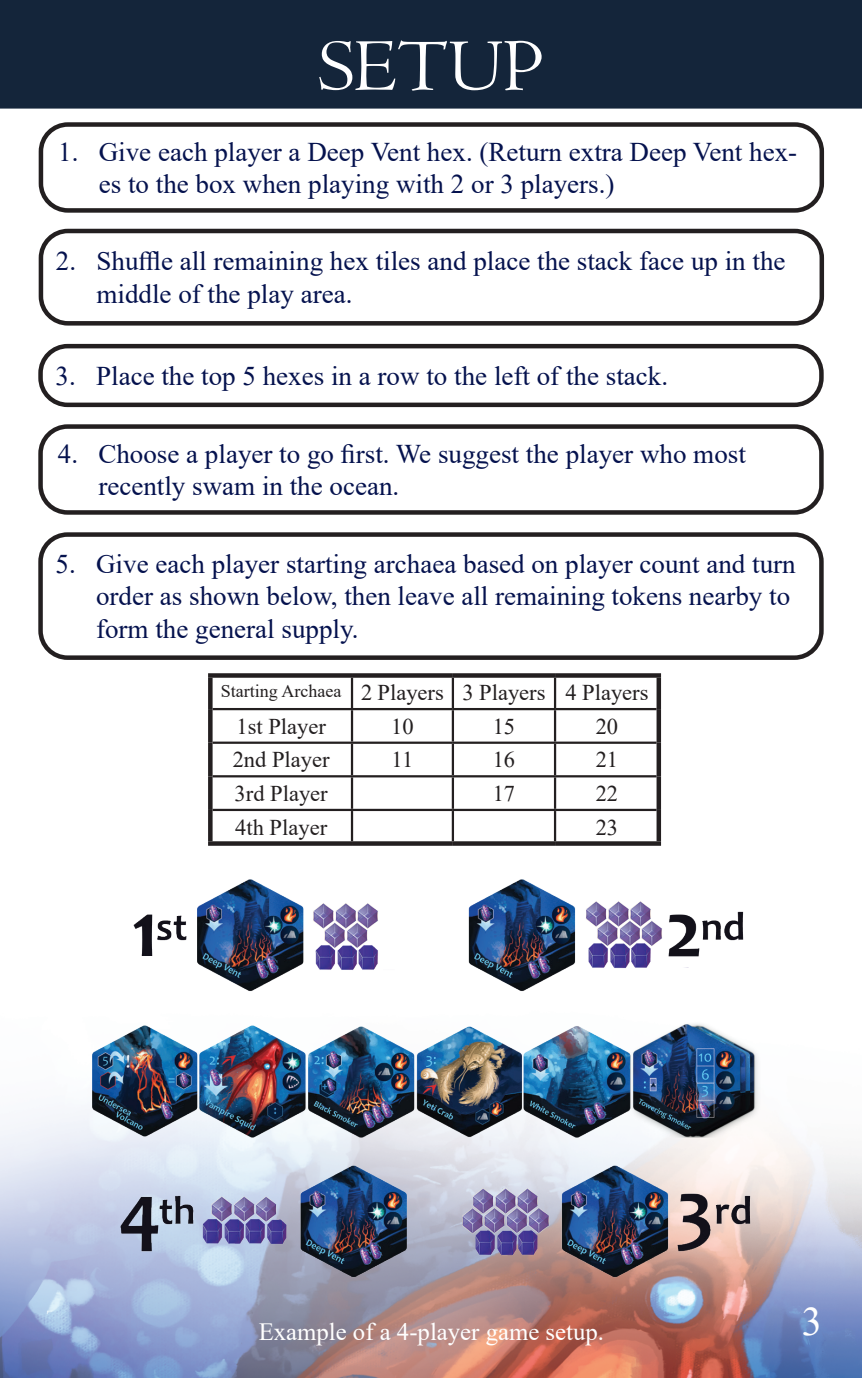
<style>
.page{position:relative;width:862px;height:1378px;background:#fff}
.page>*{position:absolute;margin:0;border:0;box-sizing:border-box;transform-origin:0 0}
.t1{font:76.5px "Centaur";color:#fff}
.t2{font:45px "Berlin Sans FB";color:#fff}
.t3{font:27px/32.4px "Times New Roman";color:#05124e}
.t4{font:24.75px "Times New Roman";color:#fff}
.t5{font:22.5px "Times New Roman";color:#231f20}
.t6{font:18px "Times New Roman";color:#231f20}
</style>
<div class="page">
<img style="left:0;top:0;width:861px;height:1378px">
<div style="left:41px;top:124px;width:780px;height:86px;background:#fff;border-radius:27px"></div>
<div style="left:39px;top:122px;width:784px;height:91px;border:4px solid #231f20;border-radius:27px"></div>
<div style="left:41px;top:346px;width:780px;height:59px;background:#fff;border-radius:27px"></div>
<div style="left:38px;top:344px;width:785px;height:63px;border:4px solid #231f20;border-radius:27px"></div>
<div style="left:41px;top:231px;width:780px;height:92px;background:#fff;border-radius:27px"></div>
<div style="left:39px;top:229px;width:784px;height:96px;border:4px solid #231f20;border-radius:27px"></div>
<div style="left:41px;top:426px;width:780px;height:86px;background:#fff;border-radius:27px"></div>
<div style="left:38px;top:424px;width:785px;height:91px;border:4px solid #231f20;border-radius:27px"></div>
<div style="left:41px;top:534px;width:780px;height:123px;background:#fff;border-radius:27px"></div>
<div style="left:38px;top:532px;width:785px;height:128px;border:4px solid #231f20;border-radius:27px"></div>
<div style="left:208px;top:673px;width:144px;height:5px;background:#231f20"></div>
<svg style="left:208px;top:678px;width:4px;height:31px"></svg>
<div style="left:352px;top:673px;width:100px;height:5px;background:#231f20"></div>
<div style="left:452px;top:673px;width:102px;height:5px;background:#231f20"></div>
<div style="left:554px;top:673px;width:106px;height:5px;background:#231f20"></div>
<svg style="left:656px;top:678px;width:4px;height:31px"></svg>
<svg style="left:208px;top:709px;width:4px;height:34px"></svg>
<svg style="left:656px;top:709px;width:4px;height:34px"></svg>
<svg style="left:208px;top:743px;width:4px;height:33px"></svg>
<svg style="left:656px;top:743px;width:4px;height:33px"></svg>
<svg style="left:208px;top:776px;width:4px;height:34px"></svg>
<svg style="left:656px;top:776px;width:4px;height:34px"></svg>
<svg style="left:208px;top:810px;width:4px;height:27px"></svg>
<svg style="left:656px;top:810px;width:4px;height:27px"></svg>
<hr style="left:350px;top:678px;width:3px;height:30px;background:#231f20">
<hr style="left:451px;top:678px;width:3px;height:30px;background:#231f20">
<hr style="left:553px;top:678px;width:3px;height:30px;background:#231f20">
<hr style="left:212px;top:708px;width:140px;height:2px;background:#231f20">
<hr style="left:352px;top:708px;width:100px;height:2px;background:#231f20">
<hr style="left:350px;top:710px;width:3px;height:31px;background:#231f20">
<hr style="left:452px;top:708px;width:102px;height:2px;background:#231f20">
<hr style="left:451px;top:710px;width:3px;height:31px;background:#231f20">
<hr style="left:554px;top:708px;width:102px;height:2px;background:#231f20">
<hr style="left:553px;top:710px;width:3px;height:31px;background:#231f20">
<hr style="left:212px;top:741px;width:140px;height:3px;background:#231f20">
<hr style="left:352px;top:741px;width:100px;height:3px;background:#231f20">
<hr style="left:350px;top:744px;width:3px;height:31px;background:#231f20">
<hr style="left:452px;top:741px;width:102px;height:3px;background:#231f20">
<hr style="left:451px;top:744px;width:3px;height:31px;background:#231f20">
<hr style="left:554px;top:741px;width:102px;height:3px;background:#231f20">
<hr style="left:553px;top:744px;width:3px;height:31px;background:#231f20">
<hr style="left:212px;top:775px;width:140px;height:2px;background:#231f20">
<hr style="left:352px;top:775px;width:100px;height:2px;background:#231f20">
<hr style="left:350px;top:777px;width:3px;height:32px;background:#231f20">
<hr style="left:452px;top:775px;width:102px;height:2px;background:#231f20">
<hr style="left:451px;top:777px;width:3px;height:32px;background:#231f20">
<hr style="left:554px;top:775px;width:102px;height:2px;background:#231f20">
<hr style="left:553px;top:777px;width:3px;height:32px;background:#231f20">
<hr style="left:212px;top:809px;width:140px;height:2px;background:#231f20">
<hr style="left:352px;top:809px;width:100px;height:2px;background:#231f20">
<hr style="left:350px;top:811px;width:3px;height:30px;background:#231f20">
<hr style="left:452px;top:809px;width:102px;height:2px;background:#231f20">
<hr style="left:451px;top:811px;width:3px;height:30px;background:#231f20">
<hr style="left:554px;top:809px;width:102px;height:2px;background:#231f20">
<hr style="left:553px;top:811px;width:3px;height:30px;background:#231f20">
<img style="left:85px;top:837px;width:697px;height:488px">
<p class="t1" style="left:318px;top:20px;width:227px">SETUP</p>
<p class="t3" style="left:99px;top:134px;width:699px;text-indent:-40px">1. Give each player a Deep Vent hex. (Return extra Deep Vent hex&shy;es to the box when playing with 2 or 3 players.)</p>
<p class="t3" style="left:96px;top:244px;width:690px;text-indent:-40px">2. Shuffle all remaining hex tiles and place the stack face up in the middle of the play area.</p>
<p class="t3" style="left:56px;top:359px;width:613px">3. Place the top 5 hexes in a row to the left of the stack.</p>
<p class="t3" style="left:98px;top:436px;width:648px;text-indent:-40px">4. Choose a player to go first. We suggest the player who most recently swam in the ocean.</p>
<p class="t3" style="left:96px;top:547px;width:700px;text-indent:-40px">5. Give each player starting archaea based on player count and turn order as shown below, then leave all remaining tokens nearby to form the general supply.</p>
<p class="t6" style="left:221px;top:678px;width:122px">Starting Archaea</p>
<p class="t5" style="left:361px;top:677px;width:84px">2 Players</p>
<p class="t5" style="left:462px;top:677px;width:85px">3 Players</p>
<p class="t5" style="left:565px;top:677px;width:85px">4 Players</p>
<p class="t5" style="left:236px;top:710px;width:91px">1st Player</p>
<p class="t5" style="left:391px;top:710px;width:24px">10</p>
<p class="t5" style="left:492px;top:710px;width:24px">15</p>
<p class="t5" style="left:595px;top:710px;width:24px">20</p>
<p class="t5" style="left:232px;top:744px;width:98px">2nd Player</p>
<p class="t5" style="left:391px;top:744px;width:23px">11</p>
<p class="t5" style="left:492px;top:744px;width:24px">16</p>
<p class="t5" style="left:595px;top:744px;width:24px">21</p>
<p class="t5" style="left:234px;top:777px;width:95px">3rd Player</p>
<p class="t5" style="left:492px;top:777px;width:24px">17</p>
<p class="t5" style="left:595px;top:777px;width:24px">22</p>
<p class="t5" style="left:235px;top:811px;width:93px">4th Player</p>
<p class="t5" style="left:595px;top:811px;width:24px">23</p>
<p class="t4" style="left:258px;top:1314px;width:347px">Example of a 4-player game setup.</p>
<h2 class="t2" style="left:793px;top:1307px;width:30px">3<sup>3</sup></h2>
</div>
